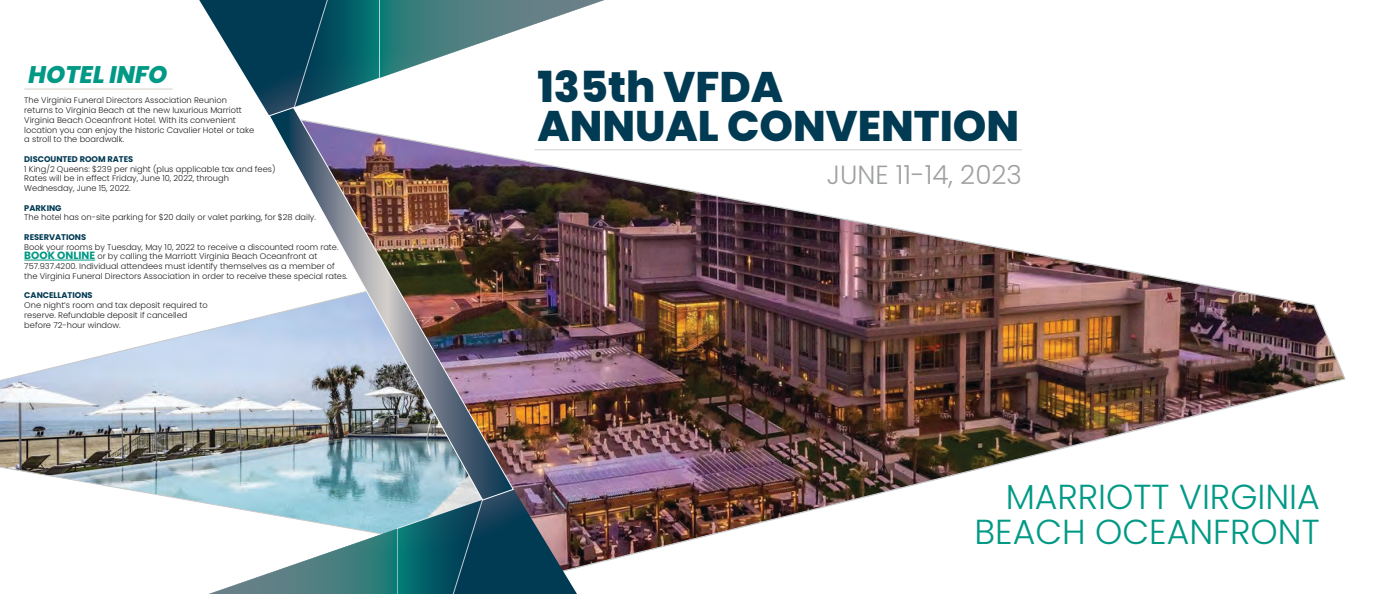
<style>
.page{position:relative;width:1374px;height:594px;background:#fff}
.page>*{position:absolute;margin:0;border:0;box-sizing:border-box;transform-origin:0 0}
.t1{font:800 42.75px "Poppins";color:#013a53}
.t2{font:300 34.65px/34.7px "Poppins";color:#009985;text-align:right}
.t3{font:300 26.25px "Poppins";color:#9ea0a2}
.t4{font:italic 800 24px "Poppins";color:#009985}
.t5{font:300 8.25px "Poppins";color:#231f20}
.t6{font:700 8.25px "Poppins";color:#013a53}
.s1{font-weight:700;font-size:10.5px;color:#009985}
</style>
<div class="page">
<img style="left:514px;top:149px;width:832px;height:419px">
<img style="left:0;top:289px;width:515px;height:209px">
<img style="left:209px;top:489px;width:368px;height:105px">
<svg style="left:199px;top:0;width:94px;height:114px"></svg>
<img style="left:268px;top:107px;width:246px;height:394px">
<svg style="left:175px;top:498px;width:308px;height:96px"></svg>
<svg style="left:293px;top:0;width:311px;height:108px"></svg>
<hr style="left:534px;top:150px;width:488px;height:1px;background:#d3ceca">
<hr style="left:24px;top:89px;width:148px;height:1px;background:#d3ceca">
<hr style="left:24px;top:260px;width:71px;height:1px;background:#009985">
<p class="t4" style="left:27px;top:61px;width:148px">HOTELINFO</p>
<p class="t5" style="left:24px;top:96px;width:204px">The Virginia Funeral Directors Association Reunion</p>
<p class="t5" style="left:24px;top:105px;width:219px">returns to Virginia Beach at the new luxurious Marriott</p>
<p class="t5" style="left:24px;top:115px;width:213px">Virginia Beach Oceanfront Hotel. With its convenient</p>
<p class="t5" style="left:24px;top:125px;width:231px">location you can enjoy the historic Cavalier Hotel or take</p>
<p class="t5" style="left:24px;top:135px;width:101px">a stroll to the boardwalk.</p>
<p class="t6" style="left:24px;top:154px;width:110px">DISCOUNTED ROOM RATES</p>
<p class="t5" style="left:24px;top:164px;width:253px">1 King/2 Queens: $239 per night (plus applicable tax and fees)</p>
<p class="t5" style="left:24px;top:174px;width:206px">Rates will be in effect Friday, June 10, 2022, through</p>
<p class="t5" style="left:24px;top:183px;width:108px">Wednesday, June 15, 2022.</p>
<p class="t6" style="left:24px;top:203px;width:39px">PARKING</p>
<p class="t5" style="left:24px;top:213px;width:293px">The hotel has on-site parking for $20 daily or valet parking, for $28 daily.</p>
<p class="t6" style="left:24px;top:232px;width:63px">RESERVATIONS</p>
<p class="t5" style="left:24px;top:242px;width:316px">Book your rooms by Tuesday, May 10, 2022 to receive a discounted room rate.</p>
<p class="t5" style="left:24px;top:252px;width:294px"><span class="s1">BOOK ONLINE</span> or by calling the Marriott Virginia Beach Oceanfront at</p>
<p class="t5" style="left:24px;top:261px;width:312px">757.937.4200. Individual attendees must identify themselves as a member of</p>
<p class="t5" style="left:24px;top:271px;width:325px">the Virginia Funeral Directors Association in order to receive these special rates.</p>
<p class="t6" style="left:24px;top:291px;width:70px">CANCELLATIONS</p>
<p class="t5" style="left:24px;top:300px;width:185px">One night’s room and tax deposit required to</p>
<p class="t5" style="left:24px;top:310px;width:165px">reserve. Refundable deposit if cancelled</p>
<p class="t5" style="left:24px;top:320px;width:98px">before 72-hour window.</p>
<p class="t1" style="left:537px;top:62px;width:247px">135th VFDA</p>
<p class="t1" style="left:537px;top:101px;width:483px">ANNUAL CONVENTION</p>
<p class="t3" style="left:827px;top:159px;width:196px">JUNE 11-14, 2023</p>
<p class="t2" style="left:974px;top:480px;width:347px">MARRIOTT VIRGINIA<br>BEACH OCEANFRONT</p>
</div>
